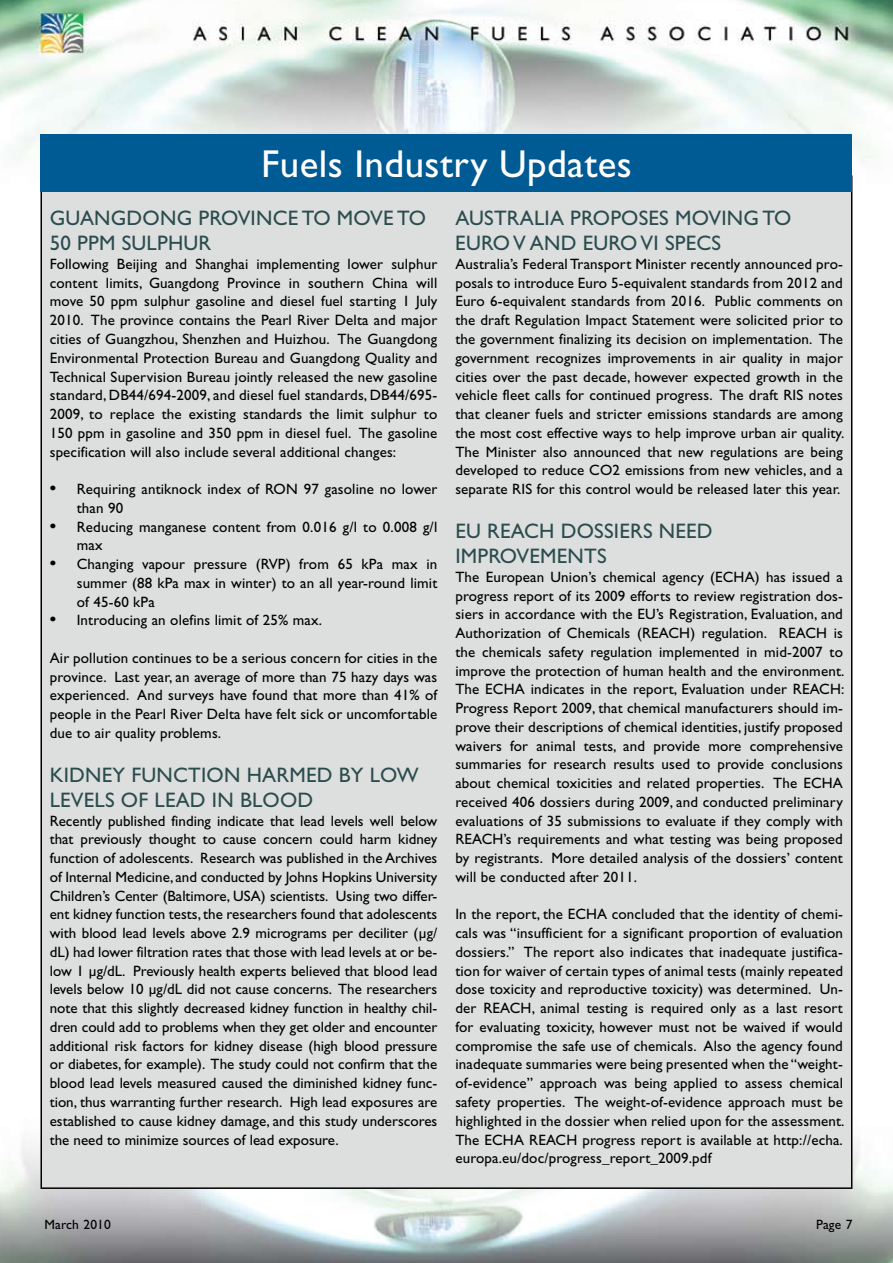
<style>
.page{position:relative;width:893px;height:1263px;background:#fff}
.page>*{position:absolute;margin:0;border:0;box-sizing:border-box;transform-origin:0 0}
.t1{font:39px "Gill Sans";letter-spacing:.01em;color:#fff}
.t2{font:21px/25.2px "Gill Sans";letter-spacing:.01em;color:#2b4c4d}
.t3{font:15px/18.8px "Gill Sans";letter-spacing:.01em;color:#000;text-align:justify}
.t4{font:13.5px "Gill Sans";letter-spacing:.01em;color:#000}
.s1{font-family:"Times New Roman";font-weight:700;font-size:18px}
</style>
<div class="page">
<img style="left:0;top:0;width:893px;height:1263px">
<div style="left:41px;top:176px;width:811px;height:1012px;background:#dddede"></div>
<div style="left:40px;top:134px;width:812px;height:57px;background:#005a93"></div>
<h1 class="t1" style="left:261px;top:142px;width:372px">Fuels Industry Updates</h1>
<h2 class="t2" style="left:50px;top:205px;width:378px">Guangdong Provi nc e to Move to<br>50 ppm Sulph ur</h2>
<p class="t3" style="left:50px;top:255px;width:389px">Following Beijing and Shanghai implementing lower sulphur content limits, Guangdong Province in southern China will move 50 ppm sulphur gasoline and diesel fuel starting 1 July 2010. The province contains the Pearl River Delta and major cities of Guangzhou, Shenzhen and Huizhou. The Guangdong Environmental Protection Bureau and Guangdong Quality and Technical Supervision Bureau jointly released the new gasoline standard, DB44/694-2009, and diesel fuel standards, DB44/695- 2009, to replace the existing standards the limit sulphur to 150 ppm in gasoline and 350 ppm in diesel fuel. The gasoline specification will also include several additional changes:</p>
<p class="t3" style="left:50px;top:480px;width:237px"><span class="s1">•</span> Requiring antiknock index of RON</p>
<p class="t3" style="left:304px;top:480px;width:135px">97 gasoline no lower</p>
<p class="t3" style="left:77px;top:498px;width:48px">than 90</p>
<p class="t3" style="left:77px;top:517px;width:362px;text-indent:-27px"><span class="s1">•</span> Reducing manganese content from 0.016 g/l to 0.008 g/l max</p>
<p class="t3" style="left:77px;top:555px;width:362px;text-indent:-27px"><span class="s1">•</span> Changing vapour pressure (RVP) from 65 kPa max in summer (88 kPa max in winter) to an all year-round limit of 45-60 kPa</p>
<p class="t3" style="left:50px;top:611px;width:274px"><span class="s1">•</span> Introducing an olefins limit of 25% max.</p>
<p class="t3" style="left:50px;top:648px;width:389px">Air pollution continues to be a serious concern for cities in the province. Last year, an average of more than 75 hazy days was experienced. And surveys have found that more than 41% of people in the Pearl River Delta have felt sick or uncomfortable due to air quality problems.</p>
<h2 class="t2" style="left:50px;top:762px;width:370px">Kidney Function Harmed by Low<br>Levels of Lead in Blood</h2>
<p class="t3" style="left:50px;top:811px;width:389px">Recently published finding indicate that lead levels well below that previously thought to cause concern could harm kidney function of adolescents. Research was published in the Archives of Internal Medicine, and conducted by Johns Hopkins University Children’s Center (Baltimore, USA) scientists. Using two differ&shy;ent kidney function tests, the researchers found that adolescents with blood lead levels above 2.9 micrograms per deciliter (µg/ dL) had lower filtration rates that those with lead levels at or be&shy;low 1 µg/dL. Previously health experts believed that blood lead levels below 10 µg/dL did not cause concerns. The researchers note that this slightly decreased kidney function in healthy chil&shy;dren could add to problems when they get older and encounter additional risk factors for kidney disease (high blood pressure or diabetes, for example). The study could not confirm that the blood lead levels measured caused the diminished kidney func&shy;tion, thus warranting further research. High lead exposures are established to cause kidney damage, and this study underscores the need to minimize sources of lead exposure.</p>
<h2 class="t2" style="left:455px;top:205px;width:338px">Australia Proposes Movi ng to<br>Euro V and Euro VI Specs</h2>
<p class="t3" style="left:455px;top:255px;width:391px">Australia’s Federal Transport Minister recently announced pro&shy;posals to introduce Euro 5-equivalent standards from 2012 and Euro 6-equivalent standards from 2016. Public comments on the draft Regulation Impact Statement were solicited prior to the government finalizing its decision on implementation. The government recognizes improvements in air quality in major cities over the past decade, however expected growth in the vehicle fleet calls for continued progress. The draft RIS notes that cleaner fuels and stricter emissions standards are among the most cost effective ways to help improve urban air quality.<br>The Minister also announced that new regulations are being developed to reduce CO2 emissions from new vehicles, and a separate RIS for this control would be released later this year.</p>
<h2 class="t2" style="left:455px;top:518px;width:254px">EU REACH Dossi ers Need<br>Improvements</h2>
<p class="t3" style="left:455px;top:568px;width:391px">The European Union’s chemical agency (ECHA) has issued a progress report of its 2009 efforts to review registration dos&shy;siers in accordance with the EU ’s Registration, Evaluation, and Authorization of Chemicals (REACH) regulation. REACH is the chemicals safety regulation implemented in mid-2007 to improve the protection of human health and the environment.<br>The ECHA indicates in the report, Evaluation under REACH:<br>Progress Report 2009, that chemical manufacturers should im&shy;prove their descriptions of chemical identities, justify proposed waivers for animal tests, and provide more comprehensive summaries for research results used to provide conclusions about chemical toxicities and related properties. The ECHA received 406 dossiers during 2009, and conducted preliminary evaluations of 35 submissions to evaluate if they comply with REACH’s requirements and what testing was being proposed by registrants. More detailed analysis of the dossiers’ content will be conducted after 2011.</p>
<p class="t3" style="left:455px;top:905px;width:391px">In the report, the ECHA concluded that the identity of chemi&shy;cals was “insufficient for a significant proportion of evaluation dossiers.” The report also indicates that inadequate justifica&shy;tion for waiver of certain types of animal tests (mainly repeated dose toxicity and reproductive toxicity) was determined. Un&shy;der REACH, animal testing is required only as a last resort for evaluating toxicity, however must not be waived if would compromise the safe use of chemicals. Also the agency found inadequate summaries were being presented when the “weight&shy;of-evidence” approach was being applied to assess chemical safety properties. The weight-of-evidence approach must be highlighted in the dossier when relied upon for the assessment.<br>The ECHA REACH progress report is available at http://echa. europa.eu/doc/progress_report_2009.pdf</p>
<p class="t4" style="left:45px;top:1217px;width:68px">March 2010</p>
<p class="t4" style="left:816px;top:1217px;width:38px">Page 7</p>
</div>
